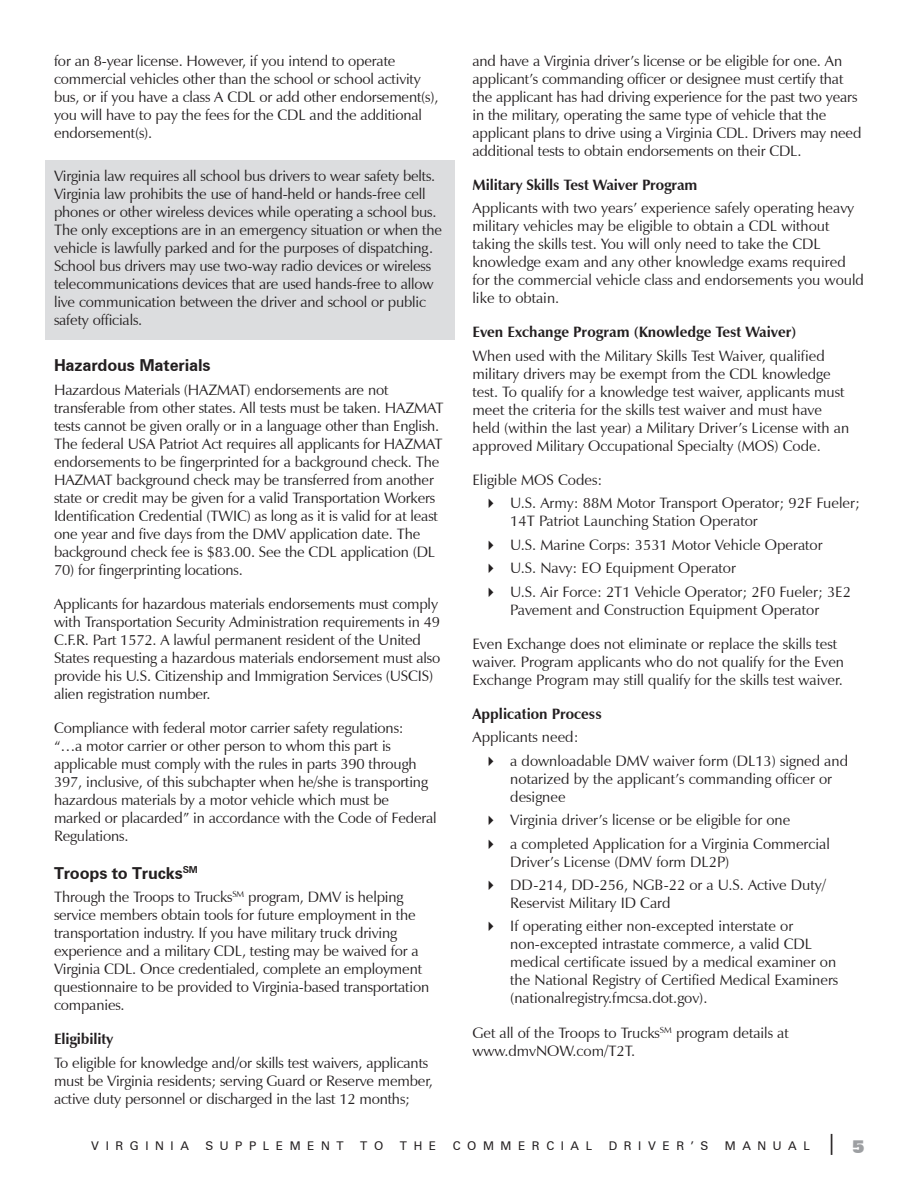
<style>
.page{position:relative;width:918px;height:1188px;background:#fff}
.page>*{position:absolute;margin:0;border:0;box-sizing:border-box;transform-origin:0 0}
.t1{font:700 16.5px "Zurich BT";letter-spacing:-.01em;color:#231f20}
.t2{font:15px/18px "Zapf Humanist 601 BT";letter-spacing:-.01em;color:#231f20}
.t3{font:700 15px "Zapf Humanist 601 BT";color:#231f20}
.t4{font:12px "Zurich BT";letter-spacing:.55em;color:#231f20}
.s1{font-size:21px}
.s2{font-weight:900;font-size:18px;color:#9d9fa2}
</style>
<div class="page">
<div style="left:45px;top:160px;width:409px;height:179px;background:#dcdddf"></div>
<p class="t2" style="left:54px;top:51px;width:386px">for an 8-year license. However, if you intend to operate commercial vehicles other than the school or school activity bus, or if you have a class A CDL or add other endorsement(s), you will have to pay the fees for the CDL and the additional endorsement(s).</p>
<p class="t2" style="left:54px;top:167px;width:390px">Virginia law requires all school bus drivers to wear safety belts.<br>Virginia law prohibits the use of hand-held or hands-free cell phones or other wireless devices while operating a school bus.<br>The only exceptions are in an emergency situation or when the vehicle is lawfully parked and for the purposes of dispatching.<br>School bus drivers may use two-way radio devices or wireless telecommunications devices that are used hands-free to allow live communication between the driver and school or public safety officials.</p>
<p class="t1" style="left:54px;top:355px;width:158px">Hazardous Materials</p>
<p class="t2" style="left:54px;top:380px;width:391px">Hazardous Materials (HAZMAT) endorsements are not transferable from other states. All tests must be taken. HAZMAT tests cannot be given orally or in a language other than English.<br>The federal USA Patriot Act requires all applicants for HAZMAT endorsements to be fingerprinted for a background check. The HAZMAT background check may be transferred from another state or credit may be given for a valid Transportation Workers Identification Credential (TWIC) as long as it is valid for at least one year and five days from the DMV application date. The background check fee is $83.00. See the CDL application (DL</p>
<p class="t2" style="left:54px;top:560px;width:190px">70) for fingerprinting locations.</p>
<p class="t2" style="left:54px;top:595px;width:388px">Applicants for hazardous materials endorsements must comply with Transportation Security Administration requirements in 49<br>C.F.R. Part 1572. A lawful permanent resident of the United States requesting a hazardous materials endorsement must also provide his U.S. Citizenship and Immigration Services (USCIS) alien registration number.</p>
<p class="t2" style="left:54px;top:719px;width:384px">Compliance with federal motor carrier safety regulations:<br>“…a motor carrier or other person to whom this part is applicable must comply with the rules in parts 390 through 397, inclusive, of this subchapter when he/she is transporting hazardous materials by a motor vehicle which must be marked or placarded” in accordance with the Code of Federal Regulations.</p>
<p class="t1" style="left:54px;top:863px;width:145px">Troops to Trucks<sup>SM</sup></p>
<p class="t2" style="left:54px;top:888px;width:377px">Through the Troops to Trucks<sup>SM</sup> program, DMV is helping service members obtain tools for future employment in the transportation industry. If you have military truck driving experience and a military CDL, testing may be waived for a Virginia CDL. Once credentialed, complete an employment questionnaire to be provided to Virginia-based transportation companies.</p>
<p class="t3" style="left:54px;top:1030px;width:61px">Eligibility</p>
<p class="t2" style="left:54px;top:1053px;width:381px">To eligible for knowledge and/or skills test waivers, applicants must be Virginia residents; serving Guard or Reserve member, active duty personnel or discharged in the last 12 months;</p>
<p class="t2" style="left:473px;top:51px;width:390px">and have a Virginia driver’s license or be eligible for one. An applicant’s commanding officer or designee must certify that the applicant has had driving experience for the past two years in the military, operating the same type of vehicle that the applicant plans to drive using a Virginia CDL. Drivers may need additional tests to obtain endorsements on their CDL.</p>
<p class="t3" style="left:473px;top:175px;width:227px">Military Skills Test Waiver Program</p>
<p class="t2" style="left:473px;top:199px;width:393px">Applicants with two years’ experience safely operating heavy military vehicles may be eligible to obtain a CDL without taking the skills test. You will only need to take the CDL knowledge exam and any other knowledge exams required for the commercial vehicle class and endorsements you would like to obtain.</p>
<p class="t3" style="left:473px;top:323px;width:326px">Even Exchange Program (Knowledge Test Waiver)</p>
<p class="t2" style="left:473px;top:347px;width:378px">When used with the Military Skills Test Waiver, qualified military drivers may be exempt from the CDL knowledge test. To qualify for a knowledge test waiver, applicants must meet the criteria for the skills test waiver and must have held (within the last year) a Military Driver’s License with an approved Military Occupational Specialty (MOS) Code.</p>
<p class="t2" style="left:510px;top:468px;width:351px;line-height:23.4px;text-indent:-38px">Eligible MOS Codes:<br>U.S. Army: 88M Motor Transport Operator; 92F Fueler;</p>
<p class="t2" style="left:510px;top:509px;width:342px;line-height:23.4px">14T Patriot Launching Station Operator<br>U.S. Marine Corps: 3531 Motor Vehicle Operator U.S. Navy: EO Equipment Operator<br>U.S. Air Force: 2T1 Vehicle Operator; 2F0 Fueler; 3E2</p>
<p class="t2" style="left:510px;top:600px;width:310px">Pavement and Construction Equipment Operator</p>
<p class="t2" style="left:473px;top:635px;width:373px">Even Exchange does not eliminate or replace the skills test waiver. Program applicants who do not qualify for the Even<br>Exchange Program may still qualify for the skills test waiver.</p>
<p class="t3" style="left:473px;top:705px;width:131px">Application Process</p>
<p class="t2" style="left:510px;top:725px;width:339px;line-height:23.4px;text-indent:-38px">Applicants need:<br>a downloadable DMV waiver form (DL13) signed and</p>
<p class="t2" style="left:510px;top:770px;width:323px">notarized by the applicant’s commanding officer or designee</p>
<p class="t2" style="left:510px;top:808px;width:321px;line-height:23.4px">Virginia driver’s license or be eligible for one<br>a completed Application for a Virginia Commercial</p>
<p class="t2" style="left:510px;top:850px;width:317px;line-height:23.4px">Driver’s License (DMV form DL2P)<br>DD-214, DD-256, NGB-22 or a U.S. Active Duty/</p>
<p class="t2" style="left:510px;top:891px;width:284px;line-height:23.4px">Reservist Military ID Card<br>If operating either non-excepted interstate or</p>
<p class="t2" style="left:510px;top:935px;width:330px">non-excepted intrastate commerce, a valid CDL medical certificate issued by a medical examiner on the National Registry of Certified Medical Examiners (nationalregistry.fmcsa.dot.gov).</p>
<p class="t2" style="left:472px;top:1023px;width:318px">Get all of the Troops to Trucks<sup>SM</sup> program details at www.dmvNOW.com/T2T.</p>
<p class="t4" style="left:91px;top:1138px;width:99px">VIRGINIA</p>
<p class="t4" style="left:205px;top:1138px;width:140px">SUPPLEMENT</p>
<p class="t4" style="left:360px;top:1138px;width:25px">T O</p>
<p class="t4" style="left:400px;top:1138px;width:38px">THE</p>
<p class="t4" style="left:453px;top:1138px;width:141px">COMMERCIAL</p>
<p class="t4" style="left:609px;top:1138px;width:101px">DRIVER’S</p>
<p class="t4" style="left:725px;top:1138px;width:141px">MANUAL <span class="s1">|</span> <span class="s2">5</span></p>
</div>
